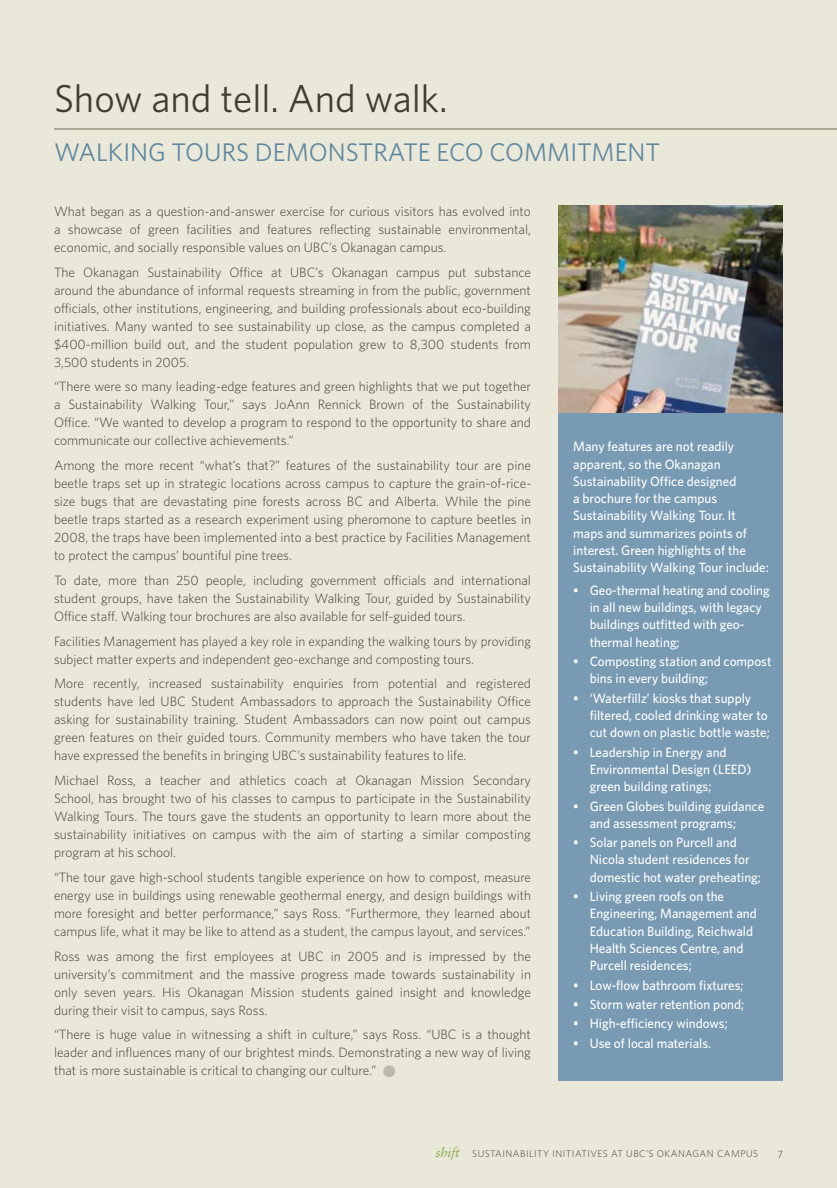
<style>
.page{position:relative;width:837px;height:1188px;background:#eae8d8}
.page>*{position:absolute;margin:0;border:0;box-sizing:border-box;transform-origin:0 0}
.t1{font:39px "Whitney";color:#403e2e}
.t2{font:25.5px "Whitney";color:#5d87a1}
.t3{font:300 13.5px/18px "Whitney";color:#403e2e;text-align:justify}
.t4{font:500 13.5px/17.2px "Whitney";color:#fff}
.t5{font:italic 13.5px "Sabon LT Std";letter-spacing:-.02em;color:#86ac51}
.t6{font:300 10.5px "Whitney";color:#403e2e}
.t7{font:300 9.75px "Whitney";letter-spacing:.05em;color:#403e2e}
.s1{color:#b9b9ad}
.s2{font-family:"Whitney";font-weight:300;font-style:normal;font-size:9.75px;color:#403e2e}
</style>
<div class="page">
<hr style="left:54px;top:128px;width:783px;height:2px;background:#90977d">
<div style="left:558px;top:205px;width:225px;height:875px;background:#789ab2"></div>
<img style="left:558px;top:205px;width:225px;height:208px">
<h1 class="t1" style="left:54px;top:75px;width:395px">SHOW AND TELL. AND WALK.</h1>
<h2 class="t2" style="left:54px;top:136px;width:601px">WALKI NG TOU RS DEMONSTRATE ECO COMMITMENT</h2>
<p class="t3" style="left:54px;top:202px;width:479px">What began as a question-and-answer exercise for curious visitors has evolved into a showcase of green facilities and features reflecting sustainable environmental, economic, and socially responsible values on UBC’s Okanagan campus.</p>
<p class="t3" style="left:54px;top:263px;width:479px">The Okanagan Sustainability Office at UBC’s Okanagan campus put substance around the abundance of informal requests streaming in from the public, government officials, other institutions, engineering, and building professionals about eco-building initiatives. Many wanted to see sustainability up close, as the campus completed a $400-million build out, and the student population grew to 8,300 students from 3,500 students in 2005.</p>
<p class="t3" style="left:54px;top:378px;width:479px">“There were so many leading-edge features and green highlights that we put together a Sustainability Walking Tour,” says JoAnn Rennick Brown of the Sustainability Office. “We wanted to develop a program to respond to the opportunity to share and communicate our collective achievements.”</p>
<p class="t3" style="left:54px;top:456px;width:479px">Among the more recent “what’s that?” features of the sustainability tour are pine beetle traps set up in strategic locations across campus to capture the grain-of-rice&shy;size bugs that are devastating pine forests across BC and Alberta. While the pine beetle traps started as a research experiment using pheromone to capture beetles in 2008, the traps have been implemented into a best practice by Facilities Management to protect the campus’ bountiful pine trees.</p>
<p class="t3" style="left:54px;top:571px;width:479px">To date, more than 250 people, including government officials and international student groups, have taken the Sustainability Walking Tour, guided by Sustainability Office staff. Walking tour brochures are also available for self-guided tours.</p>
<p class="t3" style="left:54px;top:632px;width:479px">Facilities Management has played a key role in expanding the walking tours by providing subject matter experts and independent geo-exchange and composting tours.</p>
<p class="t3" style="left:54px;top:675px;width:479px">More recently, increased sustainability enquiries from potential and registered students have led UBC Student Ambassadors to approach the Sustainability Office asking for sustainability training. Student Ambassadors can now point out campus green features on their guided tours. Community members who have taken the tour have expressed the benefits in bringing UBC’s sustainability features to life.</p>
<p class="t3" style="left:54px;top:771px;width:479px">M ichael Ross, a teacher and athletics coach at Okanagan M ission Secondary School, has brought two of his classes to campus to participate in the Sustainability Walking Tours. The tours gave the students an opportunity to learn more about the sustainability initiatives on campus with the aim of starting a similar composting program at his school.</p>
<p class="t3" style="left:54px;top:868px;width:479px">“The tour gave high-school students tangible experience on how to compost, measure energy use in buildings using renewable geothermal energy, and design buildings with more foresight and better performance,” says Ross. “Furthermore, they learned about campus life, what it may be like to attend as a student, the campus layout, and services.”</p>
<p class="t3" style="left:54px;top:947px;width:479px">Ross was among the first employees at UBC in 2005 and is impressed by the university’s commitment and the massive progress made towards sustainability in only seven years. His Okanagan M ission students gained insight and knowledge during their visit to campus, says Ross.</p>
<p class="t3" style="left:54px;top:1026px;width:479px">“There is huge value in witnessing a shift in culture,” says Ross. “UBC is a thought leader and influences many of our brightest minds. Demonstrating a new way of living that is more sustainable is critical to changing our culture.” <span class="s1">●</span></p>
<p class="t4" style="left:573px;top:438px;width:197px">Many features are not readily apparent, so the Okanagan<br>Sustainability Office designed<br>a brochure for the campus<br>Sustainability Walking Tour. It maps and summarizes points of interest. Green highlights of the<br>Sustainability Walking Tour include:</p>
<p class="t4" style="left:590px;top:581px;width:182px;text-indent:-16px">• Geo-thermal heating and cooling in all new buildings, with legacy buildings outfitted with geo&shy;thermal heating;</p>
<p class="t4" style="left:590px;top:653px;width:183px;text-indent:-16px">• Composting station and compost bins in every building;</p>
<p class="t4" style="left:590px;top:689px;width:182px;text-indent:-16px">• ‘Waterfillz’ kiosks that supply filtered, cooled drinking water to cut down on plastic bottle waste;</p>
<p class="t4" style="left:590px;top:743px;width:163px;text-indent:-16px">• Leadership in Energy and<br>Environmental Design (LEED) green building ratings;</p>
<p class="t4" style="left:590px;top:797px;width:176px;text-indent:-16px">• Green Globes building guidance and assessment programs;</p>
<p class="t4" style="left:590px;top:834px;width:173px;text-indent:-16px">• Solar panels on Purcell and<br>N icola student residences for domestic hot water preheating;</p>
<p class="t4" style="left:590px;top:888px;width:169px;text-indent:-16px">• Living green roofs on the<br>Engineering, Management and<br>Education Building, Reichwald<br>Health Sciences Centre, and<br>Purcell residences;</p>
<p class="t4" style="left:573px;top:976px;width:172px">• Low-flow bathroom fixtures;</p>
<p class="t4" style="left:573px;top:995px;width:173px">• Storm water retention pond;</p>
<p class="t4" style="left:573px;top:1015px;width:156px">• High-efficiency windows;</p>
<p class="t4" style="left:573px;top:1034px;width:139px">• Use of local materials.</p>
<p class="t5" style="left:435px;top:1145px;width:55px">shift <span class="s2">Sus</span></p>
<p class="t7" style="left:490px;top:1148px;width:164px">tainability initiatives at UBC’s</p>
<p class="t7" style="left:657px;top:1148px;width:102px">Okanagan campus</p>
<p class="t6" style="left:777px;top:1148px;width:7px">7</p>
</div>
